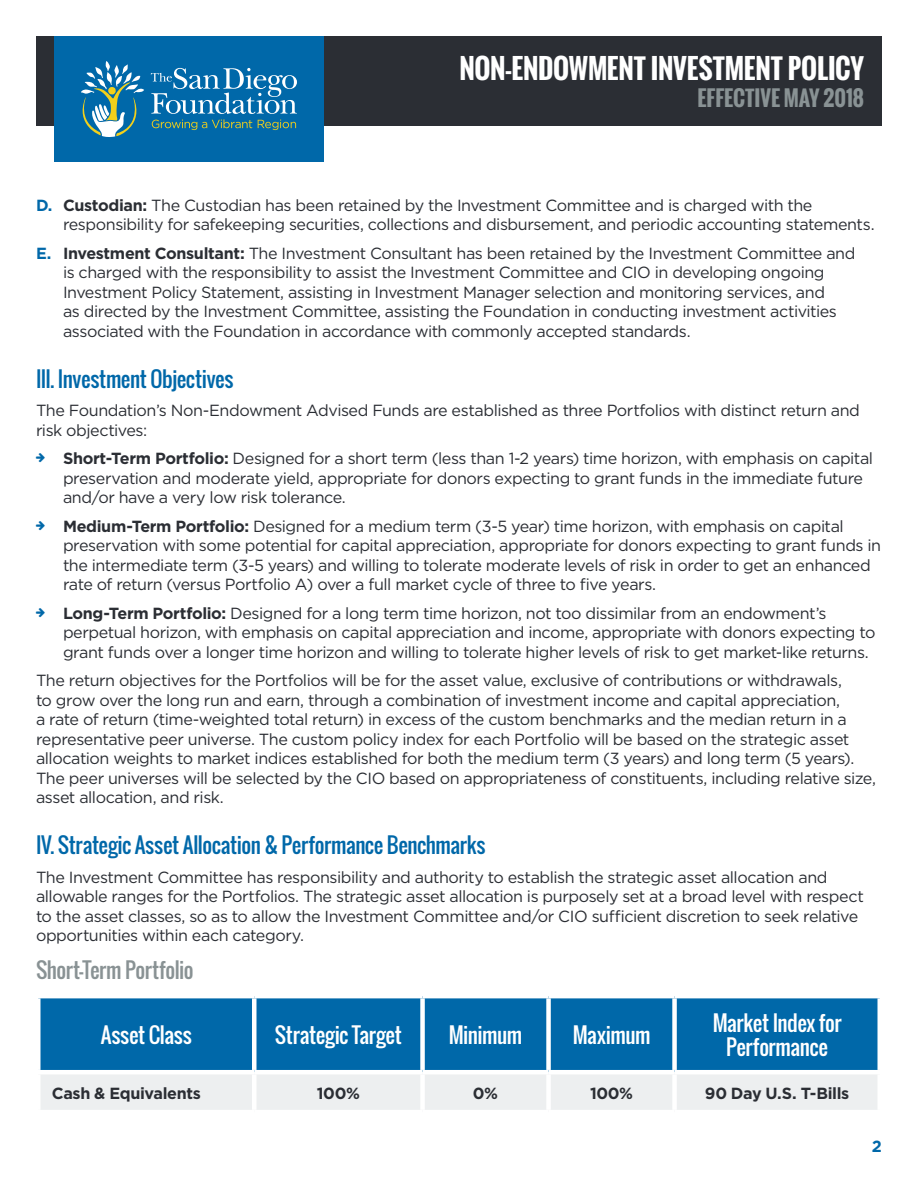
<style>
.page{position:relative;width:918px;height:1188px;background:#fff}
.page>*{position:absolute;margin:0;border:0;box-sizing:border-box;transform-origin:0 0}
.t1{font:700 27px "Oswald";letter-spacing:-.005em;color:#fff}
.H2_-_Dark_1C{font:21px "Oswald";letter-spacing:-.02em;color:#0068a9}
.H3_-_Table_Header{font:21px/24px "Oswald";letter-spacing:-.02em;color:#fff;text-align:center}
.H3_-_Dark_1C{font:21px "Oswald";letter-spacing:-.02em;color:#899294}
.t2{font:700 21px "Oswald";color:#899294}
.C_-_Body{font:16.2px/19.5px "Gotham";letter-spacing:-.03em;color:#2b2e34}
.C_-_Body-2{font:700 16.2px "Gotham";letter-spacing:-.02em;color:#2b2e34}
.C_-_Body__Indents{font:700 16.2px "Gotham";letter-spacing:-.02em;color:#2b2e34}
.t3{font:700 16.2px "Gotham";color:#0068a9}
.s1{font-weight:700;color:#0068a9}
.s2{font-weight:700}
</style>
<div class="page">
<div style="left:36px;top:36px;width:846px;height:89px;background:#2b2e34"></div>
<div style="left:54px;top:36px;width:270px;height:126px;background:#0068a9"></div>
<svg style="left:81px;top:61px;width:63px;height:76px"></svg>
<svg style="left:151px;top:68px;width:146px;height:62px"></svg>
<div style="left:40px;top:998px;width:838px;height:72px;background:#0068a9"></div>
<div style="left:41px;top:1075px;width:836px;height:35px;background:#edeff0"></div>
<div style="left:420px;top:998px;width:5px;height:72px;background:#fff"></div>
<div style="left:546px;top:998px;width:5px;height:72px;background:#fff"></div>
<hr style="left:252px;top:1074px;width:4px;height:36px;background:#fff">
<div style="left:420px;top:1074px;width:5px;height:36px;background:#fff"></div>
<div style="left:546px;top:1074px;width:5px;height:36px;background:#fff"></div>
<div style="left:672px;top:998px;width:5px;height:72px;background:#fff"></div>
<hr style="left:252px;top:998px;width:4px;height:72px;background:#fff">
<div style="left:672px;top:1074px;width:5px;height:36px;background:#fff"></div>
<h1 class="t1" style="left:459px;top:48px;width:406px">NON-ENDOWMENT INVESTMENT POLICY</h1>
<p class="t2" style="left:697px;top:82px;width:168px">EFFECTIVE MAY 2018</p>
<p class="C_-_Body" style="left:63px;top:195px;width:813px;text-indent:-27px"><span class="s1">D.</span> <span class="s2">Custodian:</span> The Custodian has been retained by the Investment Committee and is charged with the responsibility for safekeeping securities, collections and disbursement, and periodic accounting statements.</p>
<p class="C_-_Body" style="left:63px;top:243px;width:794px;text-indent:-27px"><span class="s1">E.</span> <span class="s2">Investment Consultant:</span> The Investment Consultant has been retained by the Investment Committee and is charged with the responsibility to assist the Investment Committee and CIO in developing ongoing Investment Policy Statement, assisting in Investment Manager selection and monitoring services, and<br>as directed by the Investment Committee, assisting the Foundation in conducting investment activities associated with the Foundation in accordance with commonly accepted standards.</p>
<p class="H2_-_Dark_1C" style="left:36px;top:363px;width:199px">III. Investment Objectives</p>
<p class="C_-_Body" style="left:36px;top:401px;width:826px">The Foundation’s Non-Endowment Advised Funds are established as three Portfolios with distinct return and risk objectives:</p>
<p class="C_-_Body" style="left:63px;top:449px;width:812px"><span class="s2">Short-Term Portfolio:</span> Designed for a short term (less than 1-2 years) time horizon, with emphasis on capital preservation and moderate yield, appropriate for donors expecting to grant funds in the immediate future and/or have a very low risk tolerance.</p>
<p class="C_-_Body" style="left:63px;top:516px;width:820px"><span class="s2">Medium-Term Portfolio:</span> Designed for a medium term (3-5 year) time horizon, with emphasis on capital preservation with some potential for capital appreciation, appropriate for donors expecting to grant funds in the intermediate term (3-5 years) and willing to tolerate moderate levels of risk in order to get an enhanced rate of return (versus Portfolio A) over a full market cycle of three to five years.</p>
<p class="C_-_Body" style="left:63px;top:603px;width:814px"><span class="s2">Long-Term Portfolio:</span> Designed for a long term time horizon, not too dissimilar from an endowment’s perpetual horizon, with emphasis on capital appreciation and income, appropriate with donors expecting to grant funds over a longer time horizon and willing to tolerate higher levels of risk to get market-like returns.</p>
<p class="C_-_Body" style="left:36px;top:671px;width:841px">The return objectives for the Portfolios will be for the asset value, exclusive of contributions or withdrawals,<br>to grow over the long run and earn, through a combination of investment income and capital appreciation,<br>a rate of return (time-weighted total return) in excess of the custom benchmarks and the median return in a representative peer universe. The custom policy index for each Portfolio will be based on the strategic asset allocation weights to market indices established for both the medium term (3 years) and long term (5 years).<br>The peer universes will be selected by the CIO based on appropriateness of constituents, including relative size, asset allocation, and risk.</p>
<p class="H2_-_Dark_1C" style="left:36px;top:830px;width:451px">IV. Strategic Asset Allocation &amp; Performance Benchmarks</p>
<p class="C_-_Body" style="left:36px;top:867px;width:829px">The Investment Committee has responsibility and authority to establish the strategic asset allocation and allowable ranges for the Portfolios. The strategic asset allocation is purposely set at a broad level with respect to the asset classes, so as to allow the Investment Committee and/or CIO sufficient discretion to seek relative opportunities within each category.</p>
<p class="H3_-_Dark_1C" style="left:36px;top:954px;width:159px">Short-Term Portfolio</p>
<p class="H3_-_Table_Header" style="left:101px;top:1023px;width:93px">Asset Class</p>
<p class="H3_-_Table_Header" style="left:275px;top:1023px;width:129px">Strategic Target</p>
<p class="H3_-_Table_Header" style="left:449px;top:1023px;width:75px">Minimum</p>
<p class="H3_-_Table_Header" style="left:573px;top:1023px;width:79px">Maximum</p>
<p class="H3_-_Table_Header" style="left:713px;top:1011px;width:130px">Market Index for<br>Performance</p>
<p class="C_-_Body__Indents" style="left:52px;top:1082px;width:151px">Cash &amp; Equivalents</p>
<p class="C_-_Body-2" style="left:317px;top:1082px;width:45px">100%</p>
<p class="C_-_Body-2" style="left:473px;top:1082px;width:27px">0%</p>
<p class="C_-_Body-2" style="left:590px;top:1082px;width:45px">100%</p>
<p class="C_-_Body-2" style="left:705px;top:1082px;width:146px">90 Day U.S. T-Bills</p>
<p class="t3" style="left:872px;top:1136px;width:12px">2</p>
</div>
